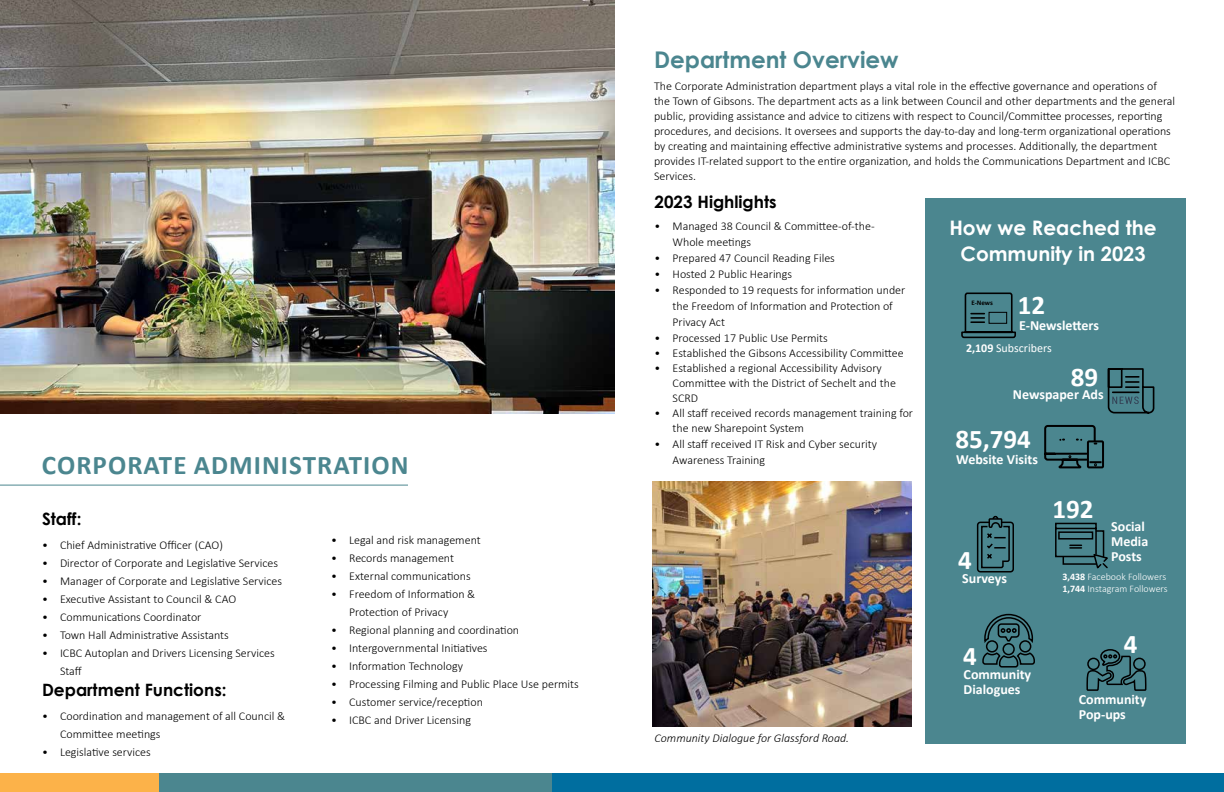
<style>
.page{position:relative;width:1224px;height:792px;background:#fff}
.page>*{position:absolute;margin:0;border:0;box-sizing:border-box;transform-origin:0 0}
.t1{font:700 27px "Calibri";letter-spacing:.04em;color:#4b868f}
.t2{font:700 27px "Calibri";color:#fff}
.t3{font:700 23px "Century Gothic";color:#4b868f}
.t4{font:700 20px/26px "Century Gothic";color:#fff;text-align:center}
.t5{font:700 17px "Century Gothic";color:#000}
.t6{font:700 14px/15px "Calibri";color:#fff}
.t7{font:300 12px/15px "Calibri";color:#000}
.t8{font:italic 300 12px "Calibri";color:#000}
.t9{font:12px "Calibri";color:#fff}
.t10{font:300 10px/12px "Calibri";color:#fff}
.t11{font:700 7px "Calibri";color:#000}
.s1{font-weight:700}
</style>
<div class="page">
<div style="left:0;top:773px;width:785px;height:19px;background:#fcb249"></div>
<div style="left:160px;top:773px;width:810px;height:19px;background:#4b868f"></div>
<div style="left:553px;top:773px;width:671px;height:19px;background:#006e9f"></div>
<img style="left:0;top:0;width:614px;height:414px">
<img style="left:653px;top:481px;width:259px;height:246px">
<div style="left:925px;top:198px;width:261px;height:545px;background:#4b868f"></div>
<svg style="left:1107px;top:368px;width:48px;height:46px"></svg>
<svg style="left:1044px;top:425px;width:60px;height:44px"></svg>
<svg style="left:976px;top:515px;width:38px;height:58px"></svg>
<svg style="left:1055px;top:522px;width:53px;height:47px"></svg>
<svg style="left:961px;top:292px;width:55px;height:47px"></svg>
<div style="left:986px;top:640px;width:12px;height:13px;border:2px solid #000;border-radius:50%"></div>
<div style="left:1019px;top:640px;width:12px;height:13px;border:2px solid #000;border-radius:50%"></div>
<div style="left:1003px;top:643px;width:12px;height:12px;border:2px solid #000;border-radius:50%"></div>
<svg style="left:982px;top:651px;width:53px;height:17px"></svg>
<svg style="left:984px;top:613px;width:50px;height:32px"></svg>
<svg style="left:1086px;top:649px;width:61px;height:42px"></svg>
<div style="left:1087px;top:658px;width:13px;height:12px;border:2px solid #000;border-radius:50%"></div>
<hr style="left:0;top:485px;width:408px;height:1px;background:#4b868f">
<h1 class="t1" style="left:42px;top:446px;width:368px">CORPORATE ADMINISTRATION</h1>
<h3 class="t5" style="left:42px;top:506px;width:41px">Staff:</h3>
<p class="t7" style="left:42px;top:538px;width:182px">• Chief Administrative Officer (CAO)</p>
<p class="t7" style="left:42px;top:556px;width:238px">• Director of Corporate and Legislative Services</p>
<p class="t7" style="left:42px;top:574px;width:242px">• Manager of Corporate and Legislative Services</p>
<p class="t7" style="left:42px;top:592px;width:196px">• Executive Assistant to Council &amp; CAO</p>
<p class="t7" style="left:42px;top:610px;width:161px">• Communications Coordinator</p>
<p class="t7" style="left:42px;top:628px;width:188px">• Town Hall Administrative Assistants</p>
<p class="t7" style="left:60px;top:644px;width:216px;line-height:18px;text-indent:-18px">• ICBC Autoplan and Drivers Licensing Services<br>Staff</p>
<h3 class="t5" style="left:42px;top:677px;width:186px">Department Functions:</h3>
<p class="t7" style="left:60px;top:707px;width:227px;line-height:18px;text-indent:-18px">• Coordination and management of all Council &amp;<br>Committee meetings</p>
<p class="t7" style="left:42px;top:745px;width:110px">• Legislative services</p>
<p class="t7" style="left:331px;top:532px;width:151px">• Legal and risk management</p>
<p class="t7" style="left:331px;top:550px;width:124px">• Records management</p>
<p class="t7" style="left:331px;top:568px;width:141px">• External communications</p>
<p class="t7" style="left:349px;top:584px;width:128px;line-height:18px;text-indent:-18px">• Freedom of Information &amp;<br>Protection of Privacy</p>
<p class="t7" style="left:331px;top:622px;width:190px">• Regional planning and coordination</p>
<p class="t7" style="left:331px;top:640px;width:158px">• Intergovernmental Initiatives</p>
<p class="t7" style="left:331px;top:658px;width:133px">• Information Technology</p>
<p class="t7" style="left:331px;top:676px;width:249px">• Processing Filming and Public Place Use permits</p>
<p class="t7" style="left:331px;top:694px;width:153px">• Customer service/reception</p>
<p class="t7" style="left:331px;top:712px;width:141px">• ICBC and Driver Licensing</p>
<h2 class="t3" style="left:654px;top:42px;width:246px">Department Overview</h2>
<p class="t7" style="left:654px;top:79px;width:523px">The Corporate Administration department plays a vital role in the effective governance and operations of the Town of Gibsons. The department acts as a link between Council and other departments and the general public, providing assistance and advice to citizens with respect to Council/Committee processes, reporting procedures, and decisions. It oversees and supports the day-to-day and long-term organizational operations by creating and maintaining effective administrative systems and processes. Additionally, the department provides IT-related support to the entire organization, and holds the Communications Department and ICBC Services.</p>
<h3 class="t5" style="left:655px;top:189px;width:124px">2023 Highlights</h3>
<p class="t7" style="left:673px;top:218px;width:204px;line-height:16px;text-indent:-18px">• Managed 38 Council &amp; Committee-of-the-<br>Whole meetings</p>
<p class="t7" style="left:655px;top:250px;width:182px">• Prepared 47 Council Reading Files</p>
<p class="t7" style="left:655px;top:266px;width:139px">• Hosted 2 Public Hearings</p>
<p class="t7" style="left:673px;top:282px;width:234px;line-height:16px;text-indent:-18px">• Responded to 19 requests for information under the Freedom of Information and Protection of<br>Privacy Act</p>
<p class="t7" style="left:655px;top:330px;width:175px">• Processed 17 Public Use Permits</p>
<p class="t7" style="left:655px;top:345px;width:251px">• Established the Gibsons Accessibility Committee</p>
<p class="t7" style="left:673px;top:360px;width:225px;text-indent:-18px">• Established a regional Accessibility Advisory<br>Committee with the District of Sechelt and the<br>SCRD</p>
<p class="t7" style="left:673px;top:405px;width:242px;text-indent:-18px">• All staff received records management training for the new Sharepoint System</p>
<p class="t7" style="left:673px;top:436px;width:206px;line-height:16px;text-indent:-18px">• All staff received IT Risk and Cyber security<br>Awareness Training</p>
<p class="t8" style="left:655px;top:731px;width:196px">Community Dialogue for Glassford Road.</p>
<h3 class="t4" style="left:949px;top:214px;width:209px">How we Reached the<br>Community in 2023</h3>
<h1 class="t2" style="left:1018px;top:286px;width:29px">12</h1>
<p class="t9" style="left:966px;top:340px;width:87px"><span class="s1">2,109</span> Subscribers</p>
<p class="t11" style="left:971px;top:297px;width:23px">E-News</p>
<p class="t6" style="left:1019px;top:318px;width:81px">E-Newsletters</p>
<h1 class="t2" style="left:1071px;top:358px;width:29px">89</h1>
<p class="t6" style="left:1013px;top:387px;width:92px">Newspaper Ads</p>
<h1 class="t2" style="left:955px;top:420px;width:77px">85,794</h1>
<p class="t6" style="left:956px;top:452px;width:83px">Website Visits</p>
<h1 class="t2" style="left:958px;top:541px;width:15px">4</h1>
<p class="t6" style="left:962px;top:571px;width:46px">Surveys</p>
<h1 class="t2" style="left:1052px;top:490px;width:43px">192</h1>
<p class="t6" style="left:1111px;top:518px;width:39px">Social<br>Media<br>Posts</p>
<p class="t10" style="left:1062px;top:571px;width:107px"><span class="s1">3,438</span> Facebook Followers<br><span class="s1">1,744</span> Instagram Followers</p>
<h1 class="t2" style="left:963px;top:637px;width:15px">4</h1>
<p class="t6" style="left:964px;top:667px;width:69px">Community<br>Dialogues</p>
<h1 class="t2" style="left:1124px;top:625px;width:15px">4</h1>
<p class="t6" style="left:1079px;top:692px;width:69px">Community<br>Pop-ups</p>
</div>
